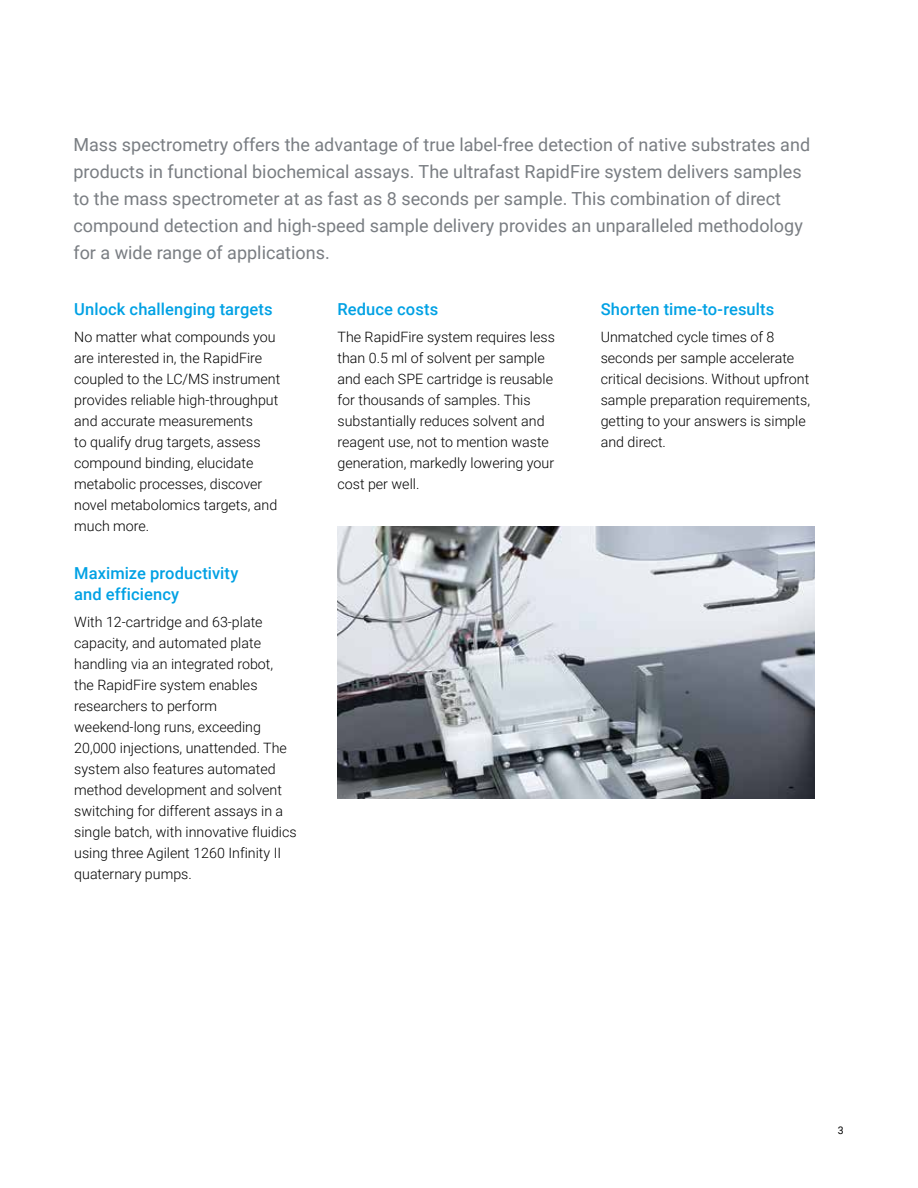
<style>
.page{position:relative;width:918px;height:1188px;background:#fff}
.page>*{position:absolute;margin:0;border:0;box-sizing:border-box;transform-origin:0 0}
.t1{font:18px/27px "Roboto";color:#797d82}
.t2{font:500 16.5px/21px "Roboto";letter-spacing:.005em;color:#00a1e4}
.t3{font:300 14.25px/21px "Roboto";color:#000}
.t4{font:10.5px "Roboto";color:#000}
</style>
<div class="page">
<img style="left:337px;top:526px;width:478px;height:273px">
<p class="t1" style="left:73px;top:130px;width:738px">Mass spectrometry offers the advantage of true label-free detection of native substrates and products in functional biochemical assays. The ultrafast RapidFire system delivers samples to the mass spectrometer at as fast as 8 seconds per sample. This combination of direct compound detection and high-speed sample delivery provides an unparalleled methodology for a wide range of applications.</p>
<p class="t2" style="left:74px;top:298px;width:200px">Unlock challenging targets</p>
<p class="t3" style="left:74px;top:326px;width:208px">No matter what compounds you are interested in, the RapidFire coupled to the LC/MS instrument provides reliable high-throughput and accurate measurements<br>to qualify drug targets, assess compound binding, elucidate metabolic processes, discover novel metabolomics targets, and much more.</p>
<p class="t2" style="left:74px;top:562px;width:166px">Maximize productivity and efficiency</p>
<p class="t3" style="left:74px;top:611px;width:224px">With 12-cartridge and 63-plate capacity, and automated plate handling via an integrated robot,<br>the RapidFire system enables researchers to perform weekend-long runs, exceeding<br>20,000 injections, unattended. The system also features automated method development and solvent switching for different assays in a single batch, with innovative fluidics using three Agilent 1260 Infinity II quaternary pumps.</p>
<p class="t2" style="left:337px;top:298px;width:102px">Reduce costs</p>
<p class="t3" style="left:337px;top:326px;width:219px">The RapidFire system requires less than 0.5 ml of solvent per sample and each SPE cartridge is reusable for thousands of samples. This substantially reduces solvent and reagent use, not to mention waste generation, markedly lowering your cost per well.</p>
<p class="t2" style="left:601px;top:298px;width:175px">Shorten time-to-results</p>
<p class="t3" style="left:601px;top:326px;width:211px">Unmatched cycle times of 8 seconds per sample accelerate critical decisions. Without upfront sample preparation requirements, getting to your answers is simple and direct.</p>
<p class="t4" style="left:838px;top:1123px;width:7px">3</p>
</div>
